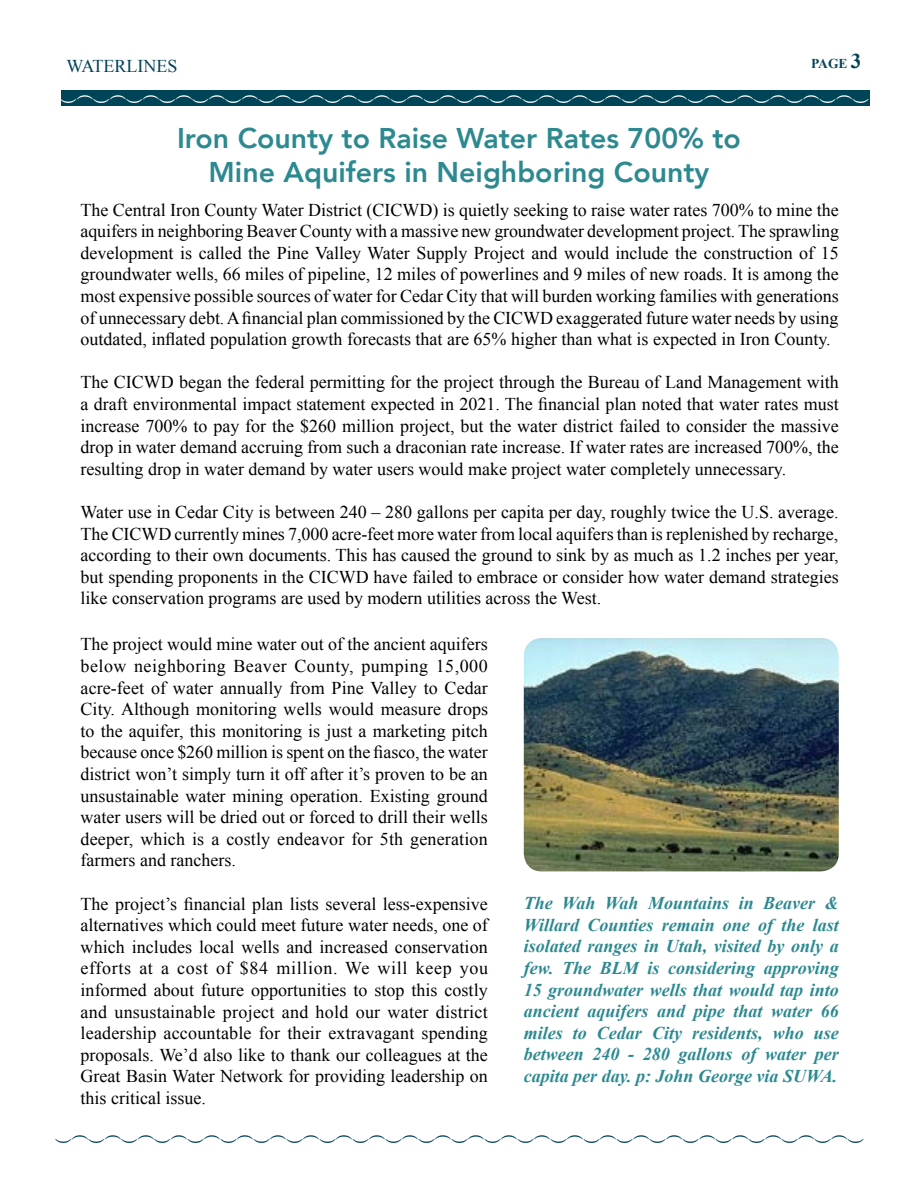
<style>
.page{position:relative;width:918px;height:1188px;background:#fff}
.page>*{position:absolute;margin:0;border:0;box-sizing:border-box;transform-origin:0 0}
.t1{font:800 28.5px/34.2px "Avenir";color:#2c8990;text-align:center}
.t2{font:18px/21.6px "Times New Roman";color:#000;text-align:justify}
.t3{font:italic 700 18px/21.6px "Times New Roman";color:#2c8990;text-align:justify}
.t4{font:18px "Minion Pro";color:#004458}
.t5{font:18px "Minion Pro";color:#fff}
.t6{font:18px "Times New Roman";color:#004458}
.t7{font:700 13.5px "Times New Roman";color:#004458}
.s1{font-size:21px}
</style>
<div class="page">
<div style="left:61px;top:90px;width:809px;height:16px;background:#004458"></div>
<img style="left:524px;top:638px;width:315px;height:233px">
<p class="t6" style="left:67px;top:54px;width:112px">WATERLINES</p>
<p class="t7" style="left:811px;top:54px;width:52px">PAGE <span class="s1">3</span></p>
<p class="t5" style="left:98px;top:94px;width:8px;rotate:90deg">(</p>
<p class="t5" style="left:131px;top:94px;width:8px;rotate:90deg">(</p>
<p class="t5" style="left:164px;top:94px;width:8px;rotate:90deg">(</p>
<p class="t5" style="left:197px;top:94px;width:8px;rotate:90deg">(</p>
<p class="t5" style="left:230px;top:94px;width:8px;rotate:90deg">(</p>
<p class="t5" style="left:263px;top:94px;width:8px;rotate:90deg">(</p>
<p class="t5" style="left:296px;top:94px;width:8px;rotate:90deg">(</p>
<p class="t5" style="left:329px;top:94px;width:8px;rotate:90deg">(</p>
<p class="t5" style="left:362px;top:94px;width:8px;rotate:90deg">(</p>
<p class="t5" style="left:395px;top:94px;width:8px;rotate:90deg">(</p>
<p class="t5" style="left:428px;top:94px;width:8px;rotate:90deg">(</p>
<p class="t5" style="left:461px;top:94px;width:8px;rotate:90deg">(</p>
<p class="t5" style="left:494px;top:94px;width:8px;rotate:90deg">(</p>
<p class="t5" style="left:527px;top:94px;width:8px;rotate:90deg">(</p>
<p class="t5" style="left:560px;top:94px;width:8px;rotate:90deg">(</p>
<p class="t5" style="left:593px;top:94px;width:8px;rotate:90deg">(</p>
<p class="t5" style="left:626px;top:94px;width:8px;rotate:90deg">(</p>
<p class="t5" style="left:659px;top:94px;width:8px;rotate:90deg">(</p>
<p class="t5" style="left:692px;top:94px;width:8px;rotate:90deg">(</p>
<p class="t5" style="left:725px;top:94px;width:8px;rotate:90deg">(</p>
<p class="t5" style="left:758px;top:94px;width:8px;rotate:90deg">(</p>
<p class="t5" style="left:791px;top:94px;width:8px;rotate:90deg">(</p>
<p class="t5" style="left:824px;top:94px;width:8px;rotate:90deg">(</p>
<p class="t5" style="left:857px;top:94px;width:8px;rotate:90deg">(</p>
<p class="t5" style="left:81px;top:98px;width:8px;rotate:90deg">)</p>
<p class="t5" style="left:114px;top:98px;width:8px;rotate:90deg">)</p>
<p class="t5" style="left:147px;top:98px;width:8px;rotate:90deg">)</p>
<p class="t5" style="left:180px;top:98px;width:8px;rotate:90deg">)</p>
<p class="t5" style="left:213px;top:98px;width:8px;rotate:90deg">)</p>
<p class="t5" style="left:246px;top:98px;width:8px;rotate:90deg">)</p>
<p class="t5" style="left:279px;top:98px;width:8px;rotate:90deg">)</p>
<p class="t5" style="left:312px;top:98px;width:8px;rotate:90deg">)</p>
<p class="t5" style="left:346px;top:98px;width:8px;rotate:90deg">)</p>
<p class="t5" style="left:379px;top:98px;width:8px;rotate:90deg">)</p>
<p class="t5" style="left:412px;top:98px;width:8px;rotate:90deg">)</p>
<p class="t5" style="left:445px;top:98px;width:8px;rotate:90deg">)</p>
<p class="t5" style="left:478px;top:98px;width:8px;rotate:90deg">)</p>
<p class="t5" style="left:511px;top:98px;width:8px;rotate:90deg">)</p>
<p class="t5" style="left:544px;top:98px;width:8px;rotate:90deg">)</p>
<p class="t5" style="left:577px;top:98px;width:8px;rotate:90deg">)</p>
<p class="t5" style="left:610px;top:98px;width:8px;rotate:90deg">)</p>
<p class="t5" style="left:643px;top:98px;width:8px;rotate:90deg">)</p>
<p class="t5" style="left:676px;top:98px;width:8px;rotate:90deg">)</p>
<p class="t5" style="left:709px;top:98px;width:8px;rotate:90deg">)</p>
<p class="t5" style="left:742px;top:98px;width:8px;rotate:90deg">)</p>
<p class="t5" style="left:775px;top:98px;width:8px;rotate:90deg">)</p>
<p class="t5" style="left:808px;top:98px;width:8px;rotate:90deg">)</p>
<p class="t5" style="left:841px;top:98px;width:8px;rotate:90deg">)</p>
<p class="t5" style="left:874px;top:98px;width:8px;rotate:90deg">)</p>
<h1 class="t1" style="left:177px;top:121px;width:565px">Iron County to Raise Water Rates 700% to<br>Mine Aquifers in Neighboring County</h1>
<p class="t2" style="left:81px;top:199px;width:760px">The Central Iron County Water District (CICWD) is quietly seeking to raise water rates 700% to mine the aquifers in neighboring Beaver County with a massive new groundwater development project. The sprawling development is called the Pine Valley Water Supply Project and would include the construction of 15 groundwater wells, 66 miles of pipeline, 12 miles of powerlines and 9 miles of new roads. It is among the most expensive possible sources of water for Cedar City that will burden working families with generations of unnecessary debt. A financial plan commissioned by the CICWD exaggerated future water needs by using outdated, inflated population growth forecasts that are 65% higher than what is expected in Iron County.</p>
<p class="t2" style="left:81px;top:371px;width:760px">The CICWD began the federal permitting for the project through the Bureau of Land Management with a draft environmental impact statement expected in 2021. The financial plan noted that water rates must increase 700% to pay for the $260 million project, but the water district failed to consider the massive drop in water demand accruing from such a draconian rate increase. If water rates are increased 700%, the resulting drop in water demand by water users would make project water completely unnecessary.</p>
<p class="t2" style="left:81px;top:501px;width:760px">Water use in Cedar City is between 240 – 280 gallons per capita per day, roughly twice the U.S. average.<br>The CICWD currently mines 7,000 acre-feet more water from local aquifers than is replenished by recharge, according to their own documents. This has caused the ground to sink by as much as 1.2 inches per year, but spending proponents in the CICWD have failed to embrace or consider how water demand strategies like conservation programs are used by modern utilities across the West.</p>
<p class="t2" style="left:81px;top:633px;width:409px">The project would mine water out of the ancient aquifers below neighboring Beaver County, pumping 15,000 acre-feet of water annually from Pine Valley to Cedar City. Although monitoring wells would measure drops to the aquifer, this monitoring is just a marketing pitch because once $260 million is spent on the fiasco, the water district won’t simply turn it off after it’s proven to be an unsustainable water mining operation. Existing ground water users will be dried out or forced to drill their wells deeper, which is a costly endeavor for 5th generation farmers and ranchers.</p>
<p class="t2" style="left:81px;top:893px;width:409px">The project’s financial plan lists several less-expensive alternatives which could meet future water needs, one of which includes local wells and increased conservation efforts at a cost of $84 million. We will keep you informed about future opportunities to stop this costly and unsustainable project and hold our water district leadership accountable for their extravagant spending proposals. We’d also like to thank our colleagues at the Great Basin Water Network for providing leadership on this critical issue.</p>
<p class="t3" style="left:524px;top:892px;width:317px">The Wah Wah Mountains in Beaver &amp; Willard Counties remain one of the last isolated ranges in Utah, visited by only a few. The BLM is considering approving 15 groundwater wells that would tap into ancient aquifers and pipe that water 66 miles to Cedar City residents, who use between 240 - 280 gallons of water per capita per day. p: John George via SUWA.</p>
<p class="t4" style="left:93px;top:1134px;width:8px;rotate:90deg">(</p>
<p class="t4" style="left:126px;top:1134px;width:8px;rotate:90deg">(</p>
<p class="t4" style="left:159px;top:1134px;width:8px;rotate:90deg">(</p>
<p class="t4" style="left:192px;top:1134px;width:8px;rotate:90deg">(</p>
<p class="t4" style="left:225px;top:1134px;width:8px;rotate:90deg">(</p>
<p class="t4" style="left:258px;top:1134px;width:8px;rotate:90deg">(</p>
<p class="t4" style="left:291px;top:1134px;width:8px;rotate:90deg">(</p>
<p class="t4" style="left:324px;top:1134px;width:8px;rotate:90deg">(</p>
<p class="t4" style="left:357px;top:1134px;width:8px;rotate:90deg">(</p>
<p class="t4" style="left:390px;top:1134px;width:8px;rotate:90deg">(</p>
<p class="t4" style="left:423px;top:1134px;width:8px;rotate:90deg">(</p>
<p class="t4" style="left:456px;top:1134px;width:8px;rotate:90deg">(</p>
<p class="t4" style="left:489px;top:1134px;width:8px;rotate:90deg">(</p>
<p class="t4" style="left:522px;top:1134px;width:8px;rotate:90deg">(</p>
<p class="t4" style="left:555px;top:1134px;width:8px;rotate:90deg">(</p>
<p class="t4" style="left:588px;top:1134px;width:8px;rotate:90deg">(</p>
<p class="t4" style="left:621px;top:1134px;width:8px;rotate:90deg">(</p>
<p class="t4" style="left:654px;top:1134px;width:8px;rotate:90deg">(</p>
<p class="t4" style="left:687px;top:1134px;width:8px;rotate:90deg">(</p>
<p class="t4" style="left:720px;top:1134px;width:8px;rotate:90deg">(</p>
<p class="t4" style="left:753px;top:1134px;width:8px;rotate:90deg">(</p>
<p class="t4" style="left:786px;top:1134px;width:8px;rotate:90deg">(</p>
<p class="t4" style="left:819px;top:1134px;width:8px;rotate:90deg">(</p>
<p class="t4" style="left:852px;top:1134px;width:8px;rotate:90deg">(</p>
<p class="t4" style="left:76px;top:1138px;width:8px;rotate:90deg">)</p>
<p class="t4" style="left:109px;top:1138px;width:8px;rotate:90deg">)</p>
<p class="t4" style="left:142px;top:1138px;width:8px;rotate:90deg">)</p>
<p class="t4" style="left:175px;top:1138px;width:8px;rotate:90deg">)</p>
<p class="t4" style="left:208px;top:1138px;width:8px;rotate:90deg">)</p>
<p class="t4" style="left:241px;top:1138px;width:8px;rotate:90deg">)</p>
<p class="t4" style="left:275px;top:1138px;width:8px;rotate:90deg">)</p>
<p class="t4" style="left:308px;top:1138px;width:8px;rotate:90deg">)</p>
<p class="t4" style="left:341px;top:1138px;width:8px;rotate:90deg">)</p>
<p class="t4" style="left:374px;top:1138px;width:8px;rotate:90deg">)</p>
<p class="t4" style="left:407px;top:1138px;width:8px;rotate:90deg">)</p>
<p class="t4" style="left:440px;top:1138px;width:8px;rotate:90deg">)</p>
<p class="t4" style="left:473px;top:1138px;width:8px;rotate:90deg">)</p>
<p class="t4" style="left:506px;top:1138px;width:8px;rotate:90deg">)</p>
<p class="t4" style="left:539px;top:1138px;width:8px;rotate:90deg">)</p>
<p class="t4" style="left:572px;top:1138px;width:8px;rotate:90deg">)</p>
<p class="t4" style="left:605px;top:1138px;width:8px;rotate:90deg">)</p>
<p class="t4" style="left:638px;top:1138px;width:8px;rotate:90deg">)</p>
<p class="t4" style="left:671px;top:1138px;width:8px;rotate:90deg">)</p>
<p class="t4" style="left:704px;top:1138px;width:8px;rotate:90deg">)</p>
<p class="t4" style="left:737px;top:1138px;width:8px;rotate:90deg">)</p>
<p class="t4" style="left:770px;top:1138px;width:8px;rotate:90deg">)</p>
<p class="t4" style="left:803px;top:1138px;width:8px;rotate:90deg">)</p>
<p class="t4" style="left:836px;top:1138px;width:8px;rotate:90deg">)</p>
<p class="t4" style="left:869px;top:1138px;width:8px;rotate:90deg">)</p>
</div>
